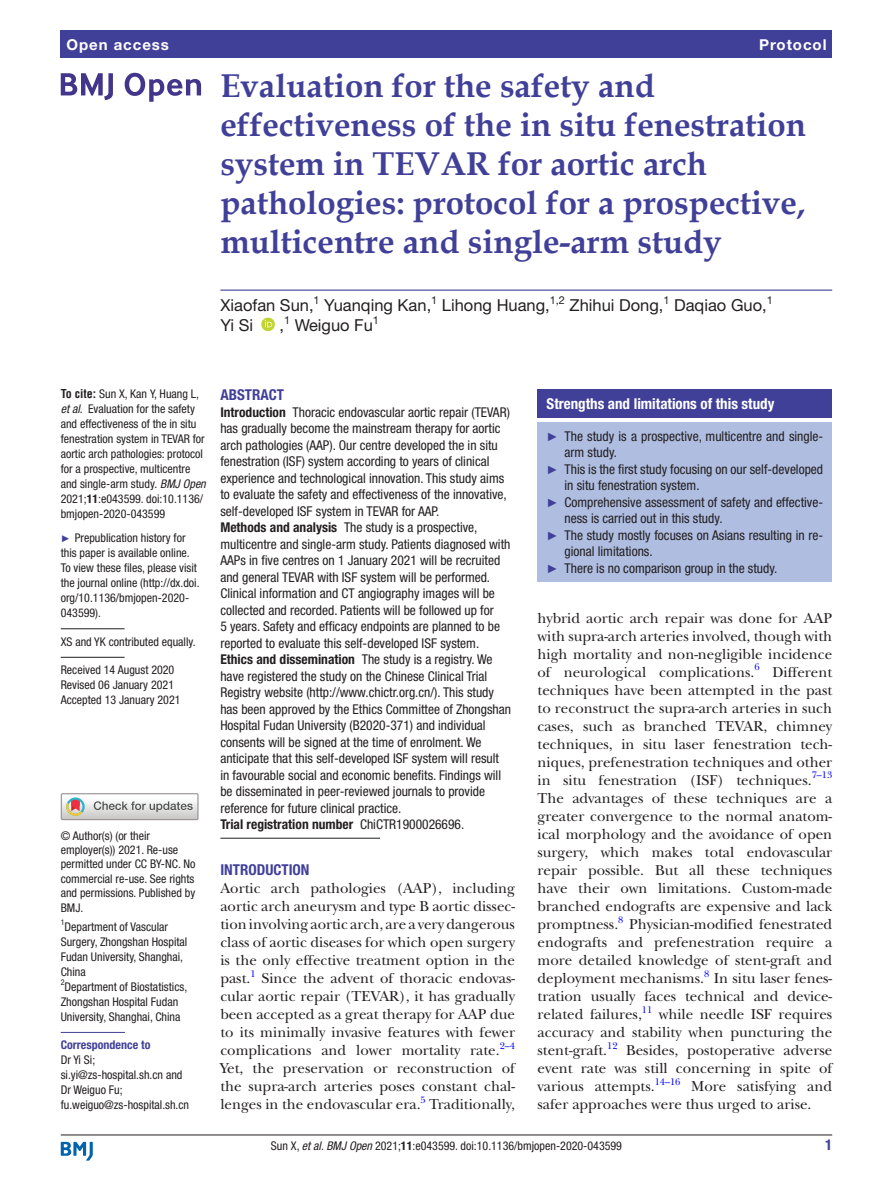
<style>
.page{position:relative;width:893px;height:1191px;background:#fff}
.page>*{position:absolute;margin:0;border:0;box-sizing:border-box;transform-origin:0 0}
.t1{font:700 33px/39px "Book Antiqua";color:#414099}
.t2{font:16.5px "Helvetica Neue LT Std";color:#231f20}
.t3{font:15px/18px "New Baskerville";color:#231f20;text-align:justify}
.t4{font:700 condensed 15px "Helvetica Neue LT Std";color:#fff}
.t5{font:700 condensed 15px "Helvetica Neue LT Std";color:#414099}
.t6{font:700 15px "Helvetica Neue LT Std";letter-spacing:.065em;color:#fff}
.t7{font:condensed 13.5px/16.5px "Helvetica Neue LT Std";color:#231f20}
.t8{font:condensed 12px/15px "Helvetica Neue LT Std";color:#231f20}
.t9{font:700 condensed 12px "Helvetica Neue LT Std";color:#414099}
.t10{font:10.95px "Helvetica Neue LT Std";color:#231f20}
.t11{font:9.9px "New Baskerville";color:#00f}
.t12{font:condensed 7.95px "Helvetica Neue LT Std";color:#231f20}
.s1{font-family:"Helvetica LT Std";font-weight:700}
.s2{font-style:italic}
.s3{font-weight:700}
.s4{font-family:"Arial";font-stretch:normal;font-size:9.75px;color:#414099}
.s5{font-family:"Arial";font-stretch:normal;font-size:12px;color:#414099}
</style>
<div class="page">
<hr style="left:61px;top:1134px;width:771px;height:1px;background:#231f20">
<svg style="left:61px;top:1141px;width:32px;height:19px"></svg>
<div style="left:61px;top:31px;width:771px;height:27px;background:#414099"></div>
<hr style="left:220px;top:289px;width:612px;height:2px;background:#414099">
<svg style="left:261px;top:318px;width:14px;height:13px"></svg>
<hr style="left:61px;top:628px;width:64px;height:1px;background:#231f20">
<hr style="left:61px;top:657px;width:64px;height:1px;background:#231f20">
<hr style="left:61px;top:1032px;width:64px;height:1px;background:#414099">
<svg style="left:61px;top:73px;width:52px;height:27px"></svg>
<svg style="left:125px;top:73px;width:76px;height:29px"></svg>
<div style="left:61px;top:793px;width:138px;height:27px;border:1px solid #969090"></div>
<svg style="left:61px;top:793px;width:137px;height:26px"></svg>
<hr style="left:220px;top:838px;width:160px;height:1px;background:#231f20">
<div style="left:538px;top:389px;width:294px;height:29px;background:#414099"></div>
<div style="left:538px;top:422px;width:294px;height:160px;background:#afbde1"></div>
<p class="t6" style="left:66px;top:35px;width:104px">Open access</p>
<p class="t6" style="left:759px;top:35px;width:69px">Protocol</p>
<h1 class="t1" style="left:220px;top:66px;width:587px">Evaluation for the safety and effectiveness of the in situ fenestration system in TEVAR for aortic arch pathologies: protocol for a prospective, multicentre and single-arm study</h1>
<p class="t2" style="left:220px;top:296px;width:95px">Xiaofan Sun,</p>
<p class="t10" style="left:314px;top:293px;width:8px">1</p>
<p class="t2" style="left:324px;top:296px;width:108px">Yuanqing Kan,</p>
<p class="t10" style="left:431px;top:293px;width:8px">1</p>
<p class="t2" style="left:442px;top:296px;width:109px">Lihong Huang,</p>
<p class="t10" style="left:550px;top:293px;width:17px">1,2</p>
<p class="t2" style="left:570px;top:296px;width:95px">Zhihui Dong,</p>
<p class="t10" style="left:663px;top:293px;width:8px">1</p>
<p class="t2" style="left:674px;top:296px;width:94px">Daqiao Guo,</p>
<p class="t10" style="left:767px;top:293px;width:8px">1</p>
<p class="t2" style="left:220px;top:315px;width:34px">Yi Si</p>
<p class="t2" style="left:279px;top:315px;width:6px">,</p>
<p class="t10" style="left:284px;top:313px;width:8px">1</p>
<p class="t2" style="left:295px;top:315px;width:80px">Weiguo Fu</p>
<p class="t10" style="left:373px;top:313px;width:8px">1</p>
<p class="t8" style="left:61px;top:386px;width:147px"><span class="s1">To cite:</span> Sun X, Kan Y, Huang L, <span class="s2">et al</span>. Evaluation for the safety and effectiveness of the in situ fenestration system in TEVAR for aortic arch pathologies: protocol for a prospective, multicentre and single-arm study. <span class="s2">BMJ Open<br></span>2021;<span class="s3">11</span>:e043599. doi:10.1136/ bmjopen-2020-043599</p>
<p class="t8" style="left:61px;top:530px;width:140px"><span class="s4">►</span> Prepublication history for this paper is available online.<br>To view these files, please visit the journal online (http://dx.doi. org/10.1136/bmjopen-2020-<br>043599).</p>
<p class="t8" style="left:61px;top:634px;width:136px">XS and YK contributed equally.</p>
<p class="t8" style="left:61px;top:662px;width:121px">Received 14 August 2020<br>Revised 06 January 2021<br>Accepted 13 January 2021</p>
<p class="t8" style="left:61px;top:828px;width:136px;line-height:14.4px">© Author(s) (or their employer(s)) 2021. Re-use permitted under CC BY-NC. No commercial re-use. See rights and permissions. Published by<br>BMJ.</p>
<p class="t12" style="left:61px;top:918px;width:5px">1</p>
<p class="t8" style="left:61px;top:919px;width:128px;text-indent:4px">Department of Vascular<br>Surgery, Zhongshan Hospital<br>Fudan University, Shanghai,<br>China</p>
<p class="t12" style="left:61px;top:978px;width:5px">2</p>
<p class="t8" style="left:61px;top:979px;width:128px;text-indent:4px">Department of Biostatistics,<br>Zhongshan Hospital Fudan<br>University, Shanghai, China</p>
<p class="t9" style="left:61px;top:1037px;width:91px">Correspondence to</p>
<p class="t8" style="left:61px;top:1052px;width:130px">Dr Yi Si; si.yi@zs-hospital.sh.cn and<br>Dr Weiguo Fu; fu.weiguo@zs-hospital.sh.cn</p>
<p class="t5" style="left:220px;top:386px;width:65px">ABSTRACT</p>
<p class="t7" style="left:220px;top:403px;width:292px"><span class="s3">Introduction</span> Thoracic endovascular aortic repair (TEVAR) has gradually become the mainstream therapy for aortic arch pathologies (AAP). Our centre developed the in situ fenestration (ISF) system according to years of clinical experience and technological innovation. This study aims to evaluate the safety and effectiveness of the innovative, self-developed ISF system in TEVAR for AAP.<br><span class="s3">Methods and analysis</span> The study is a prospective, multicentre and single-arm study. Patients diagnosed with AAPs in five centres on 1 January 2021 will be recruited and general TEVAR with ISF system will be performed.<br>Clinical information and CT angiography images will be collected and recorded. Patients will be followed up for<br>5 years. Safety and efficacy endpoints are planned to be reported to evaluate this self-developed ISF system.<br><span class="s3">Ethics and dissemination</span> The study is a registry. We have registered the study on the Chinese Clinical Trial Registry website (http://www.chictr.org.cn/). This study has been approved by the Ethics Committee of Zhongshan Hospital Fudan University (B2020-371) and individual consents will be signed at the time of enrolment. We anticipate that this self-developed ISF system will result in favourable social and economic benefits. Findings will be disseminated in peer-reviewed journals to provide reference for future clinical practice.<br><span class="s3">Trial registration number</span> ChiCTR1900026696.</p>
<p class="t5" style="left:220px;top:861px;width:91px">INTRODUCTION</p>
<p class="t3" style="left:220px;top:879px;width:296px">Aortic arch pathologies (AAP), including aortic arch aneurysm and type B aortic dissec&shy;tion involving aortic arch, are a very dangerous class of aortic diseases for which open surgery is the only effective treatment option in the past.</p>
<p class="t11" style="left:250px;top:967px;width:7px">1</p>
<p class="t3" style="left:220px;top:969px;width:296px;text-indent:41px">Since the advent of thoracic endovas&shy;cular aortic repair (TEVAR), it has gradually been accepted as a great therapy for AAP due to its minimally invasive features with fewer complications and lower mortality rate.</p>
<p class="t11" style="left:500px;top:1039px;width:17px">2–4</p>
<p class="t3" style="left:220px;top:1059px;width:296px">Yet, the preservation or reconstruction of the supra-arch arteries poses constant chal&shy;lenges in the endovascular era.<sup>5</sup> Traditionally,</p>
<p class="t4" style="left:547px;top:395px;width:229px">Strengths and limitations of this study</p>
<p class="t7" style="left:547px;top:428px;width:278px"><span class="s5">►</span> The study is a prospective, multicentre and single-</p>
<p class="t7" style="left:565px;top:444px;width:54px">arm study.</p>
<p class="t7" style="left:547px;top:461px;width:278px"><span class="s5">►</span> This is the first study focusing on our self-developed</p>
<p class="t7" style="left:565px;top:477px;width:137px">in situ fenestration system.</p>
<p class="t7" style="left:547px;top:494px;width:278px"><span class="s5">►</span> Comprehensive assessment of safety and effective-</p>
<p class="t7" style="left:565px;top:510px;width:160px">ness is carried out in this study.</p>
<p class="t7" style="left:547px;top:527px;width:278px"><span class="s5">►</span> The study mostly focuses on Asians resulting in re-</p>
<p class="t7" style="left:565px;top:543px;width:90px">gional limitations.</p>
<p class="t7" style="left:547px;top:560px;width:232px"><span class="s5">►</span> There is no comparison group in the study.</p>
<p class="t3" style="left:538px;top:609px;width:296px">hybrid aortic arch repair was done for AAP with supra-arch arteries involved, though with high mortality and non-negligible incidence of neurological complications.<sup>6</sup></p>
<p class="t3" style="left:538px;top:663px;width:296px;text-indent:235px">Different techniques have been attempted in the past to reconstruct the supra-arch arteries in such cases, such as branched TEVAR, chimney techniques, in situ laser fenestration tech&shy;niques, prefenestration techniques and other in situ fenestration (ISF) techniques.</p>
<p class="t11" style="left:812px;top:769px;width:22px">7–13</p>
<p class="t3" style="left:538px;top:789px;width:296px">The advantages of these techniques are a greater convergence to the normal anatom&shy;ical morphology and the avoidance of open surgery, which makes total endovascular repair possible. But all these techniques have their own limitations. Custom-made branched endografts are expensive and lack promptness.</p>
<p class="t11" style="left:618px;top:913px;width:7px">8</p>
<p class="t3" style="left:538px;top:915px;width:296px;text-indent:92px">Physician-modified fenestrated endografts and prefenestration require a more detailed knowledge of stent-graft and deployment mechanisms.</p>
<p class="t11" style="left:704px;top:967px;width:7px">8</p>
<p class="t3" style="left:538px;top:969px;width:296px;text-indent:176px">In situ laser fenes&shy;tration usually faces technical and device&shy;related failures,<sup>11</sup> while needle ISF requires accuracy and stability when puncturing the stent-graft.</p>
<p class="t11" style="left:607px;top:1039px;width:12px">12</p>
<p class="t3" style="left:538px;top:1041px;width:296px;text-indent:89px">Besides, postoperative adverse event rate was still concerning in spite of various attempts.</p>
<p class="t11" style="left:655px;top:1075px;width:27px">14–16</p>
<p class="t3" style="left:538px;top:1077px;width:296px;text-indent:154px">More satisfying and safer approaches were thus urged to arise.</p>
<p class="t8" style="left:271px;top:1137px;width:353px">Sun X, <span class="s2">et al</span>. <span class="s2">BMJ Open</span> 2021;<span class="s3">11</span>:e043599. doi:10.1136/bmjopen-2020-043599</p>
<p class="t5" style="left:825px;top:1135px;width:9px">1</p>
</div>
